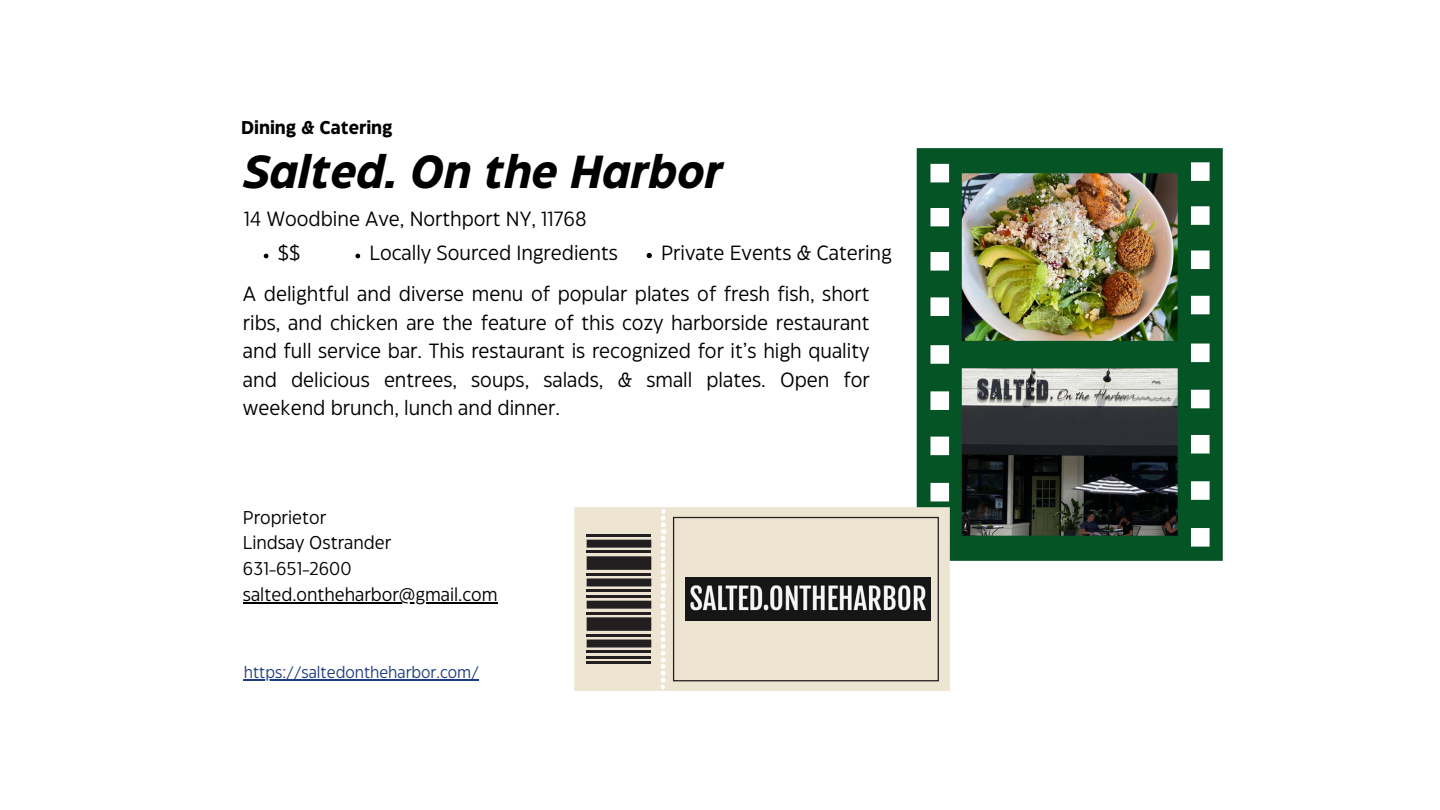
<style>
.page{position:relative;width:1440px;height:810px;background:#fff}
.page>*{position:absolute;margin:0;border:0;box-sizing:border-box;transform-origin:0 0}
.t1{font:italic 700 46.2px "Eastman Grotesque";color:#000}
.t2{font:20.5px/28.5px "Eastman Grotesque";color:#000;text-align:justify}
.t3{font:18.5px "Eastman Grotesque";color:#000}
.t4{font:700 18.5px "Eastman Grotesque";color:#000}
.t5{font:16.4px "Eastman Grotesque";color:#1e3c80}
</style>
<div class="page">
<img style="left:917px;top:148px;width:306px;height:413px">
<div style="left:574px;top:507px;width:376px;height:184px;background:#ede4d2"></div>
<hr style="left:587px;top:662px;width:64px;height:2px;background:#231f20">
<hr style="left:587px;top:656px;width:64px;height:3px;background:#231f20">
<hr style="left:587px;top:651px;width:64px;height:2px;background:#231f20">
<svg style="left:587px;top:640px;width:64px;height:7px"></svg>
<hr style="left:587px;top:634px;width:64px;height:2px;background:#231f20">
<svg style="left:587px;top:617px;width:64px;height:14px"></svg>
<hr style="left:587px;top:612px;width:64px;height:2px;background:#231f20">
<svg style="left:587px;top:601px;width:64px;height:8px"></svg>
<hr style="left:587px;top:595px;width:64px;height:3px;background:#231f20">
<hr style="left:587px;top:590px;width:64px;height:2px;background:#231f20">
<svg style="left:587px;top:579px;width:64px;height:7px"></svg>
<hr style="left:587px;top:573px;width:64px;height:2px;background:#231f20">
<svg style="left:587px;top:556px;width:64px;height:14px"></svg>
<hr style="left:587px;top:551px;width:64px;height:2px;background:#231f20">
<svg style="left:587px;top:540px;width:64px;height:8px"></svg>
<hr style="left:587px;top:534px;width:64px;height:3px;background:#231f20">
<div style="left:673px;top:517px;width:266px;height:164px;border:1px solid #231f20"></div>
<img style="left:685px;top:577px;width:245px;height:44px">
<hr style="left:244px;top:680px;width:235px;height:1px;background:#1e3c80">
<hr style="left:243px;top:602px;width:255px;height:2px;background:#000">
<svg style="left:264px;top:254px;width:4px;height:4px"></svg>
<svg style="left:355px;top:254px;width:5px;height:4px"></svg>
<svg style="left:647px;top:253px;width:5px;height:5px"></svg>
<p class="t4" style="left:241px;top:120px;width:153px">Dining &amp; Catering</p>
<p class="t1" style="left:244px;top:154px;width:480px">Salted. On the Harbor</p>
<p class="t2" style="left:244px;top:206px;width:344px">14 Woodbine Ave, Northport NY, 11768</p>
<p class="t2" style="left:278px;top:240px;width:24px">$$</p>
<p class="t2" style="left:370px;top:240px;width:250px">Locally Sourced Ingredients</p>
<p class="t2" style="left:661px;top:240px;width:232px">Private Events &amp; Catering</p>
<p class="t2" style="left:243px;top:281px;width:628px">A delightful and diverse menu of popular plates of fresh fish, short ribs, and chicken are the feature of this cozy harborside restaurant and full service bar. This restaurant is recognized for it’s high quality and delicious entrees, soups, salads, &amp; small plates. Open for weekend brunch, lunch and dinner.</p>
<p class="t3" style="left:243px;top:510px;width:85px">Proprietor</p>
<p class="t3" style="left:243px;top:536px;width:150px">Lindsay Ostrander</p>
<p class="t3" style="left:243px;top:561px;width:110px">631-651-2600</p>
<p class="t3" style="left:243px;top:587px;width:256px">salted.ontheharbor@gmail.com</p>
<p class="t5" style="left:244px;top:666px;width:237px">https://saltedontheharbor.com/</p>
</div>
